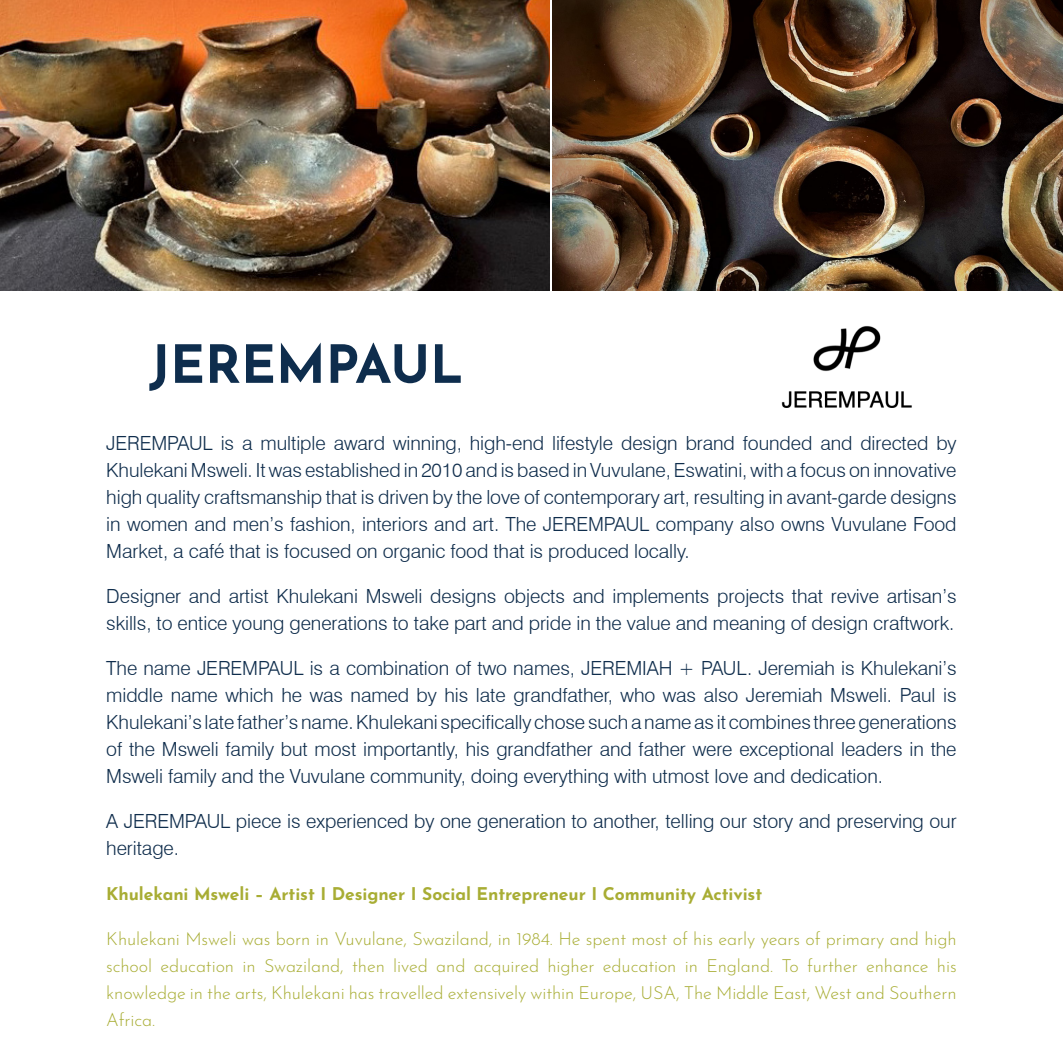
<style>
.page{position:relative;width:1063px;height:1063px;background:#fff}
.page>*{position:absolute;margin:0;border:0;box-sizing:border-box;transform-origin:0 0}
.foreword{font:700 52.5px "Josefin Sans";color:#0e2d4d}
.Text_Body_Swiss{font:300 19.5px/27px "Swiss 721 BT";letter-spacing:-.005em;color:#0f2d4c;text-align:justify}
.Text_Body_Swiss-2{font:300 18px/27px "Josefin Sans";letter-spacing:-.005em;color:#a8ad34;text-align:justify}
.Text_Body_Swiss-3{font:700 17.55px "Josefin Sans";letter-spacing:-.005em;color:#a8ad34}
</style>
<div class="page">
<img style="left:0;top:0;width:549px;height:291px">
<img style="left:552px;top:0;width:511px;height:291px">
<img style="left:781px;top:326px;width:131px;height:82px">
<p class="foreword" style="left:149px;top:325px;width:316px">JEREMPAUL</p>
<p class="Text_Body_Swiss" style="left:106px;top:429px;width:852px">JEREMPAUL is a multiple award winning, high-end lifestyle design brand founded and directed by Khulekani Msweli. It was established in 2010 and is based in Vuvulane, Eswatini, with a focus on innovative high quality craftsmanship that is driven by the love of contemporary art, resulting in avant-garde designs in women and men’s fashion, interiors and art. The JEREMPAUL company also owns Vuvulane Food Market, a café that is focused on organic food that is produced locally.</p>
<p class="Text_Body_Swiss" style="left:106px;top:582px;width:852px">Designer and artist Khulekani Msweli designs objects and implements projects that revive artisan’s skills, to entice young generations to take part and pride in the value and meaning of design craftwork.</p>
<p class="Text_Body_Swiss" style="left:106px;top:654px;width:852px">The name JEREMPAUL is a combination of two names, JEREMIAH + PAUL. Jeremiah is Khulekani’s middle name which he was named by his late grandfather, who was also Jeremiah Msweli. Paul is Khulekani’s late father’s name. Khulekani specifically chose such a name as it combines three generations of the Msweli family but most importantly, his grandfather and father were exceptional leaders in the Msweli family and the Vuvulane community, doing everything with utmost love and dedication.</p>
<p class="Text_Body_Swiss" style="left:106px;top:807px;width:852px">A JEREMPAUL piece is experienced by one generation to another, telling our story and preserving our heritage.</p>
<p class="Text_Body_Swiss-3" style="left:106px;top:881px;width:657px">Khulekani Msweli – Artist I Designer I Social Entrepreneur I Community Activist</p>
<p class="Text_Body_Swiss-2" style="left:106px;top:924px;width:852px">Khulekani Msweli was born in Vuvulane, Swaziland, in 1984. He spent most of his early years of primary and high school education in Swaziland, then lived and acquired higher education in England. To further enhance his knowledge in the arts, Khulekani has travelled extensively within Europe, USA, The Middle East, West and Southern Africa.</p>
</div>
